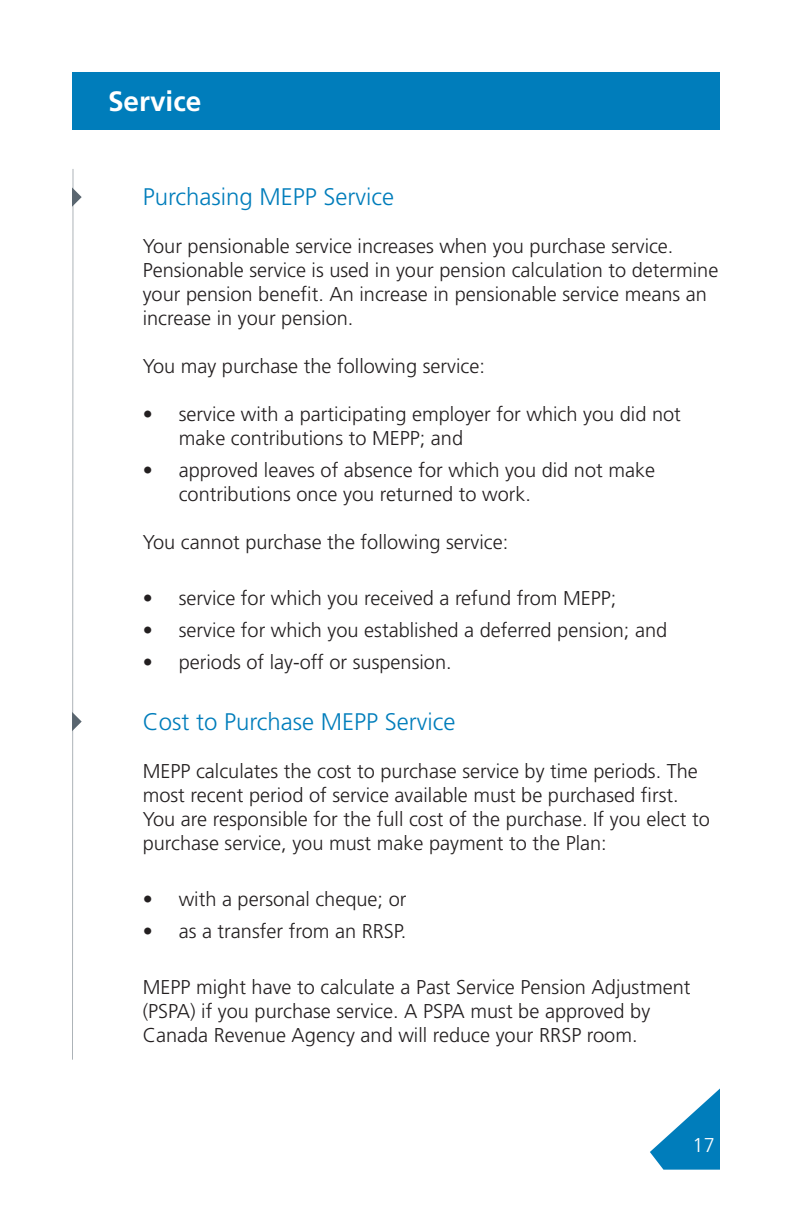
<style>
.page{position:relative;width:792px;height:1224px;background:#fff}
.page>*{position:absolute;margin:0;border:0;box-sizing:border-box;transform-origin:0 0}
.Subhead1{font:700 28px "Frutiger LT Std";color:#fff}
.Subhead1-2{font:300 24px "Frutiger LT Std";color:#007dbb}
.Subhead1-3{font:300 20px/24px "Frutiger LT Std";color:#231f20}
.t1{font:300 20px "Frutiger LT Std";color:#fff}
</style>
<div class="page">
<svg style="left:650px;top:1088px;width:70px;height:82px"></svg>
<div style="left:72px;top:72px;width:648px;height:58px;background:#007dbb"></div>
<hr style="left:72px;top:169px;width:2px;height:891px;background:#5a6670">
<svg style="left:72px;top:187px;width:10px;height:20px"></svg>
<svg style="left:72px;top:712px;width:10px;height:19px"></svg>
<p class="Subhead1" style="left:108px;top:85px;width:95px">Service</p>
<p class="Subhead1-2" style="left:143px;top:183px;width:253px">Purchasing MEPP Service</p>
<p class="Subhead1-3" style="left:143px;top:235px;width:577px">Your pensionable service increases when you purchase service.<br>Pensionable service is used in your pension calculation to determine your pension benefit. An increase in pensionable service means an increase in your pension.</p>
<p class="Subhead1-3" style="left:143px;top:355px;width:344px">You may purchase the following service:</p>
<p class="Subhead1-3" style="left:179px;top:403px;width:504px;text-indent:-36px">• service with a participating employer for which you did not make contributions to MEPP; and</p>
<p class="Subhead1-3" style="left:179px;top:459px;width:478px;text-indent:-36px">• approved leaves of absence for which you did not make contributions once you returned to work.</p>
<p class="Subhead1-3" style="left:143px;top:531px;width:367px">You cannot purchase the following service:</p>
<p class="Subhead1-3" style="left:143px;top:587px;width:475px">• service for which you received a refund from MEPP;</p>
<p class="Subhead1-3" style="left:143px;top:619px;width:526px">• service for which you established a deferred pension; and</p>
<p class="Subhead1-3" style="left:143px;top:651px;width:311px">• periods of lay-off or suspension.</p>
<p class="Subhead1-2" style="left:143px;top:708px;width:314px">Cost to Purchase MEPP Service</p>
<p class="Subhead1-3" style="left:143px;top:759px;width:569px">MEPP calculates the cost to purchase service by time periods. The most recent period of service available must be purchased first.<br>You are responsible for the full cost of the purchase. If you elect to purchase service, you must make payment to the Plan:</p>
<p class="Subhead1-3" style="left:143px;top:887px;width:265px">• with a personal cheque; or</p>
<p class="Subhead1-3" style="left:143px;top:919px;width:265px">• as a transfer from an RRSP.</p>
<p class="Subhead1-3" style="left:143px;top:975px;width:549px">MEPP might have to calculate a Past Service Pension Adjustment (PSPA) if you purchase service. A PSPA must be approved by<br>Canada Revenue Agency and will reduce your RRSP room.</p>
<p class="t1" style="left:693px;top:1134px;width:24px">17</p>
</div>
